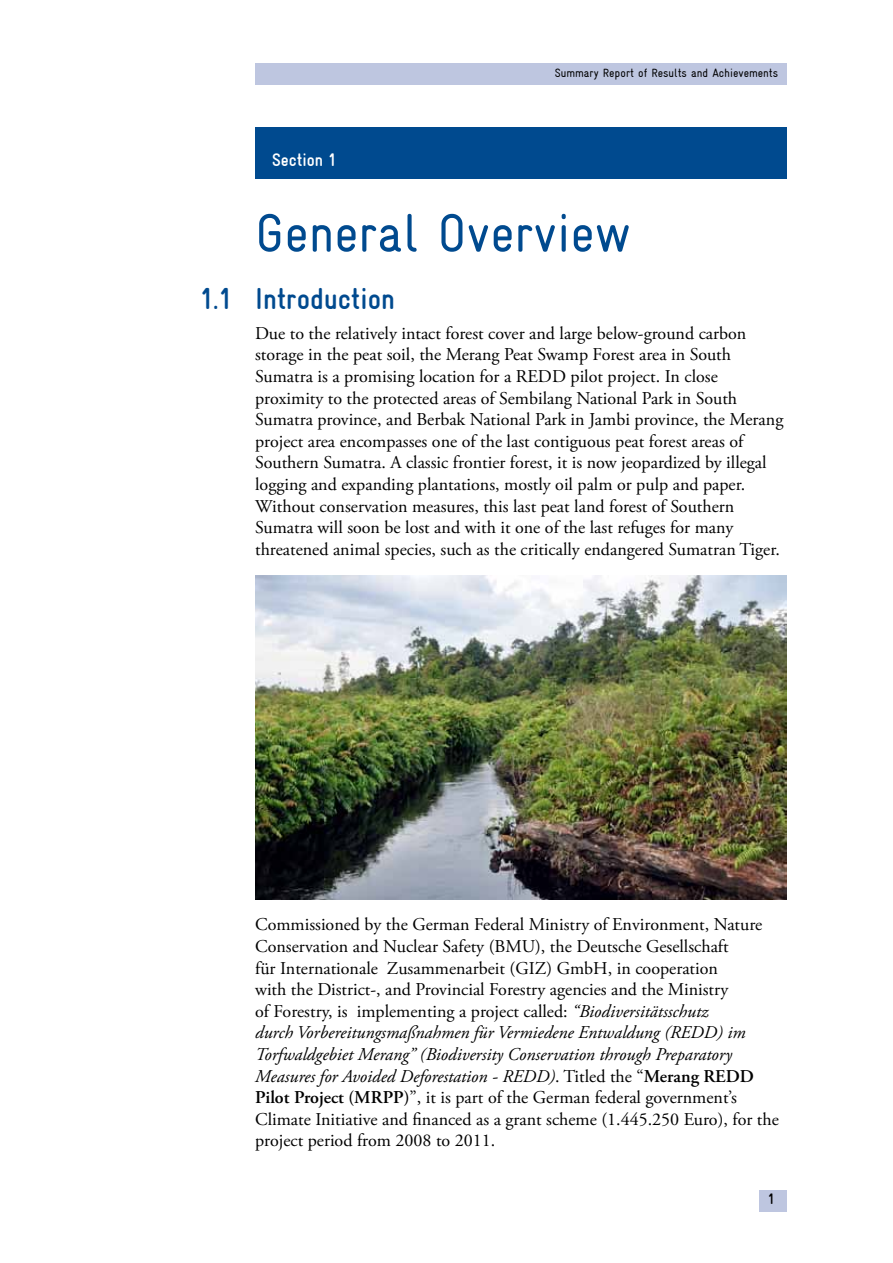
<style>
.page{position:relative;width:893px;height:1263px;background:#fff}
.page>*{position:absolute;margin:0;border:0;box-sizing:border-box;transform-origin:0 0}
.t1{font:condensed 54px "Gravur";color:#004a8f}
.t2{font:700 condensed 30px "Gravur";color:#004a8f}
.t3{font:18px/21.6px "Adobe Garamond Pro";color:#000}
.t4{font:700 condensed 18px "Gravur";color:#fff}
.t5{font:700 condensed 15px "Gravur";color:#000}
.t6{font:condensed 12px "Gravur";color:#000}
.s1{font-style:italic}
.s2{font-weight:600}
</style>
<div class="page">
<div style="left:759px;top:1190px;width:28px;height:22px;background:#bec6e0"></div>
<div style="left:255px;top:63px;width:532px;height:22px;background:#bec6e0"></div>
<div style="left:255px;top:128px;width:532px;height:51px;background:#004a8f"></div>
<img style="left:255px;top:576px;width:532px;height:323px">
<p class="t4" style="left:272px;top:150px;width:66px">Section 1</p>
<p class="t6" style="left:555px;top:67px;width:225px">Summary Report of Results and Achievements</p>
<h1 class="t1" style="left:255px;top:202px;width:377px">General Overview</h1>
<h2 class="t2" style="left:200px;top:282px;width:196px">1.1 Introduction</h2>
<p class="t3" style="left:255px;top:323px;width:530px">Due to the relatively intact forest cover and large below-ground carbon storage in the peat soil, the Merang Peat Swamp Forest area in South Sumatra is a promising location for a REDD pilot project. In close proximity to the protected areas of Sembilang National Park in South Sumatra province, and Berbak National Park in Jambi province, the Merang project area encompasses one of the last contiguous peat forest areas of Southern Sumatra. A classic frontier forest, it is now jeopardized by illegal logging and expanding plantations, mostly oil palm or pulp and paper.<br>Without conservation measures, this last peat land forest of Southern Sumatra will soon be lost and with it one of the last refuges for many threatened animal species, such as the critically endangered Sumatran Tiger.</p>
<p class="t3" style="left:255px;top:914px;width:525px">Commissioned by the German Federal Ministry of Environment, Nature Conservation and Nuclear Safety (BMU), the Deutsche Gesellschaft<br>für Internationale Zusammenarbeit (GIZ) GmbH, in cooperation<br>with the District-, and Provincial Forestry agencies and the Ministry<br>of Forestry, is implementing a project called: <span class="s1">“Biodiversitätsschutz<br>durch Vorbereitungsmaßnahmen für Vermiedene Entwaldung (REDD) im Torfwaldgebiet Merang” (Biodiversity Conservation through Preparatory Measures for Avoided Deforestation - REDD)</span>. Titled the “<span class="s2">Merang REDD Pilot Project (MRPP)</span>”, it is part of the German federal government’s Climate Initiative and financed as a grant scheme (1.445.250 Euro), for the project period from 2008 to 2011.</p>
<p class="t5" style="left:768px;top:1191px;width:8px">1</p>
</div>
